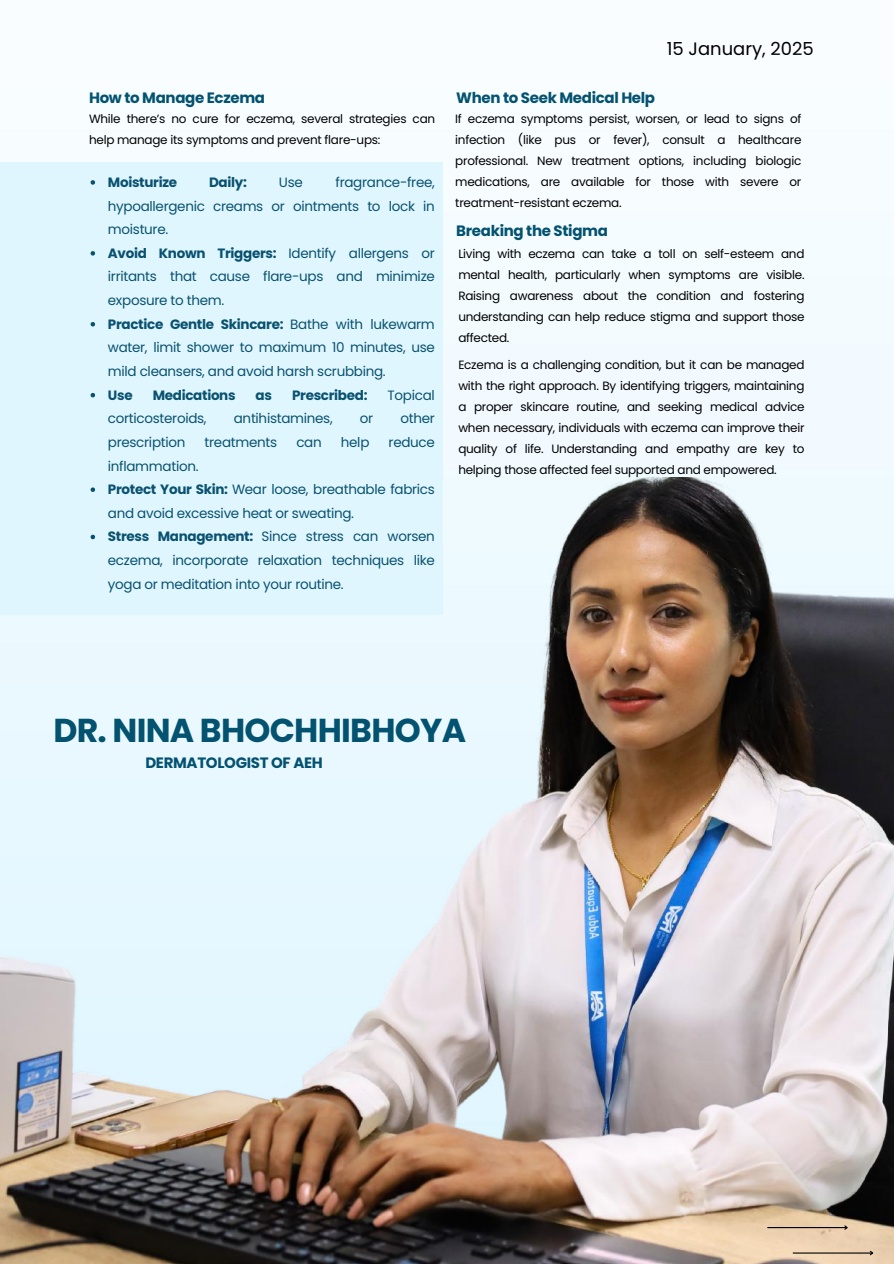
<style>
.page{position:relative;width:894px;height:1264px;background:#fff}
.page>*{position:absolute;margin:0;border:0;box-sizing:border-box;transform-origin:0 0}
.t1{font:700 33.15px "Poppins";letter-spacing:-.02em;color:#025270}
.t2{font:18px "Poppins";color:#000}
.t3{font:700 15px "Poppins";letter-spacing:-.02em;color:#025270}
.t4{font:13.5px/23.7px "Poppins";letter-spacing:-.02em;color:#09526f}
.t5{font:700 13.5px "Poppins";letter-spacing:-.02em;color:#09526f}
.t6{font:12px/21px "Poppins";letter-spacing:-.02em;color:#000;text-align:justify}
.s1{font-weight:700}
</style>
<div class="page">
<img style="left:0;top:477px;width:893px;height:786px">
<hr style="left:767px;top:1226px;width:79px;height:2px;background:#000">
<svg style="left:843px;top:1224px;width:5px;height:6px"></svg>
<hr style="left:792px;top:1252px;width:80px;height:1px;background:#000">
<svg style="left:868px;top:1249px;width:6px;height:7px"></svg>
<div style="left:0;top:162px;width:442px;height:453px;background:#e0f6ff"></div>
<svg style="left:91px;top:180px;width:4px;height:5px"></svg>
<svg style="left:91px;top:251px;width:4px;height:4px"></svg>
<svg style="left:91px;top:322px;width:4px;height:4px"></svg>
<svg style="left:91px;top:393px;width:4px;height:4px"></svg>
<svg style="left:91px;top:487px;width:4px;height:5px"></svg>
<svg style="left:91px;top:534px;width:4px;height:5px"></svg>
<p class="t3" style="left:89px;top:87px;width:177px">How to Manage Eczema</p>
<p class="t3" style="left:456px;top:87px;width:200px">When to Seek Medical Help</p>
<h2 class="t2" style="left:666px;top:36px;width:148px">15 January, 2025</h2>
<p class="t6" style="left:89px;top:108px;width:347px">While there’s no cure for eczema, several strategies can help manage its symptoms and prevent flare-ups:</p>
<p class="t5" style="left:108px;top:173px;width:71px">Moisturize</p>
<p class="t5" style="left:209px;top:173px;width:39px">Daily:</p>
<p class="t4" style="left:279px;top:170px;width:25px">Use</p>
<p class="t4" style="left:108px;top:170px;width:328px;text-indent:227px">fragrance-free, hypoallergenic creams or ointments to lock in moisture.<br><span class="s1">Avoid Known Triggers:</span> Identify allergens or irritants that cause flare-ups and minimize exposure to them.<br><span class="s1">Practice Gentle Skincare:</span> Bathe with lukewarm water, limit shower to maximum 10 minutes, use mild cleansers, and avoid harsh scrubbing.</p>
<p class="t5" style="left:108px;top:385px;width:26px">Use</p>
<p class="t5" style="left:153px;top:385px;width:84px">Medications</p>
<p class="t5" style="left:255px;top:385px;width:18px">as</p>
<p class="t5" style="left:292px;top:385px;width:77px">Prescribed:</p>
<p class="t4" style="left:387px;top:383px;width:49px">Topical</p>
<p class="t4" style="left:108px;top:407px;width:100px">corticosteroids,</p>
<p class="t4" style="left:234px;top:407px;width:100px">antihistamines,</p>
<p class="t4" style="left:360px;top:407px;width:15px">or</p>
<p class="t4" style="left:400px;top:407px;width:36px">other</p>
<p class="t4" style="left:108px;top:430px;width:79px">prescription</p>
<p class="t4" style="left:204px;top:430px;width:74px">treatments</p>
<p class="t4" style="left:296px;top:430px;width:27px">can</p>
<p class="t4" style="left:341px;top:430px;width:30px">help</p>
<p class="t4" style="left:388px;top:430px;width:48px">reduce</p>
<p class="t4" style="left:108px;top:454px;width:328px">inflammation.<br><span class="s1">Protect Your Skin:</span> Wear loose, breathable fabrics and avoid excessive heat or sweating.<br><span class="s1">Stress Management:</span> Since stress can worsen eczema, incorporate relaxation techniques like yoga or meditation into your routine.</p>
<p class="t6" style="left:455px;top:108px;width:347px">If eczema symptoms persist, worsen, or lead to signs of infection (like pus or fever), consult a healthcare professional. New treatment options, including biologic medications, are available for those with severe or treatment-resistant eczema.</p>
<p class="t3" style="left:456px;top:220px;width:153px">Breaking the Stigma</p>
<p class="t6" style="left:458px;top:244px;width:347px">Living with eczema can take a toll on self-esteem and mental health, particularly when symptoms are visible.<br>Raising awareness about the condition and fostering understanding can help reduce stigma and support those affected.</p>
<p class="t6" style="left:458px;top:354px;width:347px">Eczema is a challenging condition, but it can be managed with the right approach. By identifying triggers, maintaining a proper skincare routine, and seeking medical advice when necessary, individuals with eczema can improve their quality of life. Understanding and empathy are key to helping those affected feel supported and empowered.</p>
<h1 class="t1" style="left:53px;top:706px;width:414px">DR. NINA BHOCHHIBHOYA</h1>
<p class="t3" style="left:145px;top:752px;width:179px">DERMATOLOGIST OF AEH</p>
</div>
